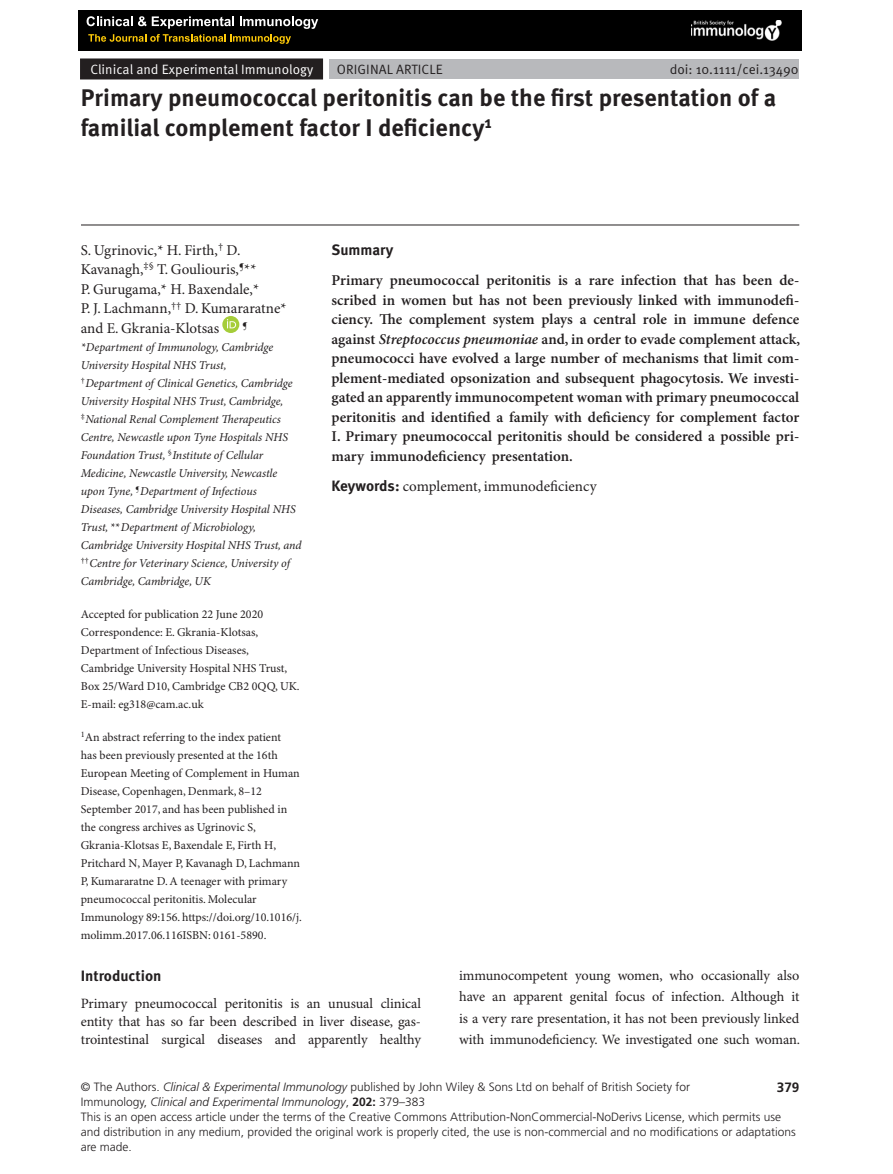
<style>
.page{position:relative;width:893px;height:1174px;background:#fff}
.page>*{position:absolute;margin:0;border:0;box-sizing:border-box;transform-origin:0 0}
.t1{font:700 24px/30px "Meta Pro";color:#231f20}
.t2{font:600 15px/19.5px "Minion Pro";color:#231f20;text-align:justify}
.t3{font:15px/19.5px "Minion Pro";color:#231f20}
.t4{font:700 15px "Meta Pro";color:#231f20}
.t5{font:14.25px/21.3px "Minion Pro";letter-spacing:-.01em;color:#231f20;text-align:justify}
.t6{font:13.5px "Meta Pro";color:#231f20}
.t7{font:13.5px "Meta Pro";color:#fff}
.t8{font:700 13.5px "Frutiger LT Std";color:#231f20}
.t9{font:12px/18px "Minion Pro";color:#231f20}
.t10{font:italic 12px/18px "Minion Pro";letter-spacing:-.005em;color:#231f20}
.t11{font:300 12px/15px "Frutiger LT Std";color:#231f20}
.t12{font:10.5px "Minion Pro";color:#231f20}
.s1{font-style:normal}
.s2{font-style:italic}
.s3{font-family:"Meta Pro";font-weight:700}
.s4{font-weight:700}
</style>
<div class="page">
<svg style="left:222px;top:316px;width:17px;height:17px"></svg>
<svg style="left:227px;top:319px;width:9px;height:9px"></svg>
<hr style="left:81px;top:225px;width:718px;height:1px;background:#231f20">
<div style="left:81px;top:59px;width:241px;height:20px;background:#231f20"></div>
<div style="left:80px;top:58px;width:243px;height:21px;border:2px solid #231f20"></div>
<div style="left:329px;top:59px;width:470px;height:20px;background:#b8b9bc"></div>
<div style="left:78px;top:11px;width:724px;height:40px;background:#000"></div>
<svg style="left:87px;top:16px;width:231px;height:28px"></svg>
<img style="left:691px;top:20px;width:90px;height:20px">
<p class="t7" style="left:91px;top:61px;width:224px">Clinical and Experimental Immunology</p>
<p class="t6" style="left:337px;top:61px;width:106px">Ori gi nal Article</p>
<p class="t6" style="left:670px;top:61px;width:130px">doi: 10.1111/cei.13490</p>
<h1 class="t1" style="left:81px;top:84px;width:697px">Primary pneumococcal peritonitis can be the first presentation of a familial complement factor I deficiency<sup>1</sup></h1>
<p class="t3" style="left:81px;top:241px;width:207px">S. Ugrinovic,* H. Firth,<sup>†</sup> D.<br>Kavanagh,<sup>‡§</sup> T. Gouliouris,<sup>¶</sup>**<br>P. Gurugama,* H. Baxendale,*<br>P. J. Lachmann,<sup>††</sup> D. Kumararatne* and E. Gkrania-Klotsas</p>
<p class="t12" style="left:242px;top:318px;width:7px">¶</p>
<p class="t10" style="left:81px;top:339px;width:222px">*Department of Immunology, Cambridge University Hospital NHS Trust,<br><sup>†</sup>Department of Clinical Genetics, Cambridge University Hospital NHS Trust, Cambridge, <sup>‡</sup>National Renal Complement Therapeutics Centre, Newcastle upon Tyne Hospitals NHS Foundation Trust, <sup>§</sup>Institute of Cellular Medicine, Newcastle University, Newcastle upon Tyne, <sup>¶</sup>Department of Infectious Diseases, Cambridge University Hospital NHS Trust, <span class="s1">**</span>Department of Microbiology, Cambridge University Hospital NHS Trust, and <sup>††</sup>Centre for Veterinary Science, University of Cambridge, Cambridge, UK</p>
<p class="t9" style="left:81px;top:606px;width:220px">Accepted for publication 22 June 2020<br>Correspondence: E. Gkrania-Klotsas, Department of Infectious Diseases, Cambridge University Hospital NHS Trust, Box 25/Ward D10, Cambridge CB2 0QQ, UK.<br>E-mail: eg318@cam.ac.uk</p>
<p class="t9" style="left:81px;top:729px;width:223px"><sup>1</sup>An abstract referring to the index patient<br>has been previously presented at the 16th European Meeting of Complement in Human Disease, Copenhagen, Denmark, 8–12<br>September 2017, and has been published in the congress archives as Ugrinovic S, Gkrania-Klotsas E, Baxendale E, Firth H, Pritchard N, Mayer P, Kavanagh D, Lachmann P, Kumararatne D. A teenager with primary pneumococcal peritonitis. Molecular Immunology 89:156. https://doi.org/10.1016/j. molimm.2017.06.116ISBN: 0161-5890.</p>
<p class="t4" style="left:332px;top:241px;width:63px">Summary</p>
<p class="t2" style="left:332px;top:271px;width:470px">Primary pneumococcal peritonitis is a rare infection that has been de&shy;scribed in women but has not been previously linked with immunodefi&shy;ciency. The complement system plays a central role in immune defence against <span class="s2">Streptococcus pneumoniae</span> and, in order to evade complement attack, pneumococci have evolved a large number of mechanisms that limit com&shy;plement-mediated opsonization and subsequent phagocytosis. We investi&shy;gated an apparently immunocompetent woman with primary pneumococcal peritonitis and identified a family with deficiency for complement factor I. Primary pneumococcal peritonitis should be considered a possible pri&shy;mary immunodeficiency presentation.</p>
<p class="t3" style="left:332px;top:477px;width:267px"><span class="s3">Keywords:</span> complement, immunodeficiency</p>
<p class="t4" style="left:81px;top:966px;width:82px">Introduction</p>
<p class="t5" style="left:81px;top:995px;width:342px;line-height:18px">Primary pneumococcal peritonitis is an unusual clinical entity that has so far been described in liver disease, gas&shy;trointestinal surgical diseases and apparently healthy</p>
<p class="t5" style="left:459px;top:965px;width:342px">immunocompetent young women, who occasionally also have an apparent genital focus of infection. Although it is a very rare presentation, it has not been previously linked with immunodeficiency. We investigated one such woman.</p>
<p class="t11" style="left:81px;top:1079px;width:611px">© The Authors. <span class="s2">Clinical &amp; Experimental Immunology</span> published by John Wiley &amp; Sons Ltd on behalf of British Society for<br>Immunology, <span class="s2">Clinical and Experimental Immunology</span>, <span class="s4">202:</span> 379–383</p>
<p class="t8" style="left:777px;top:1079px;width:24px">379</p>
<p class="t11" style="left:81px;top:1109px;width:716px">This is an open access article under the terms of the Creative Commons Attribution-NonCommercial-NoDerivs License, which permits use and distribution in any medium, provided the original work is properly cited, the use is non-commercial and no modifications or adaptations are made.</p>
</div>
